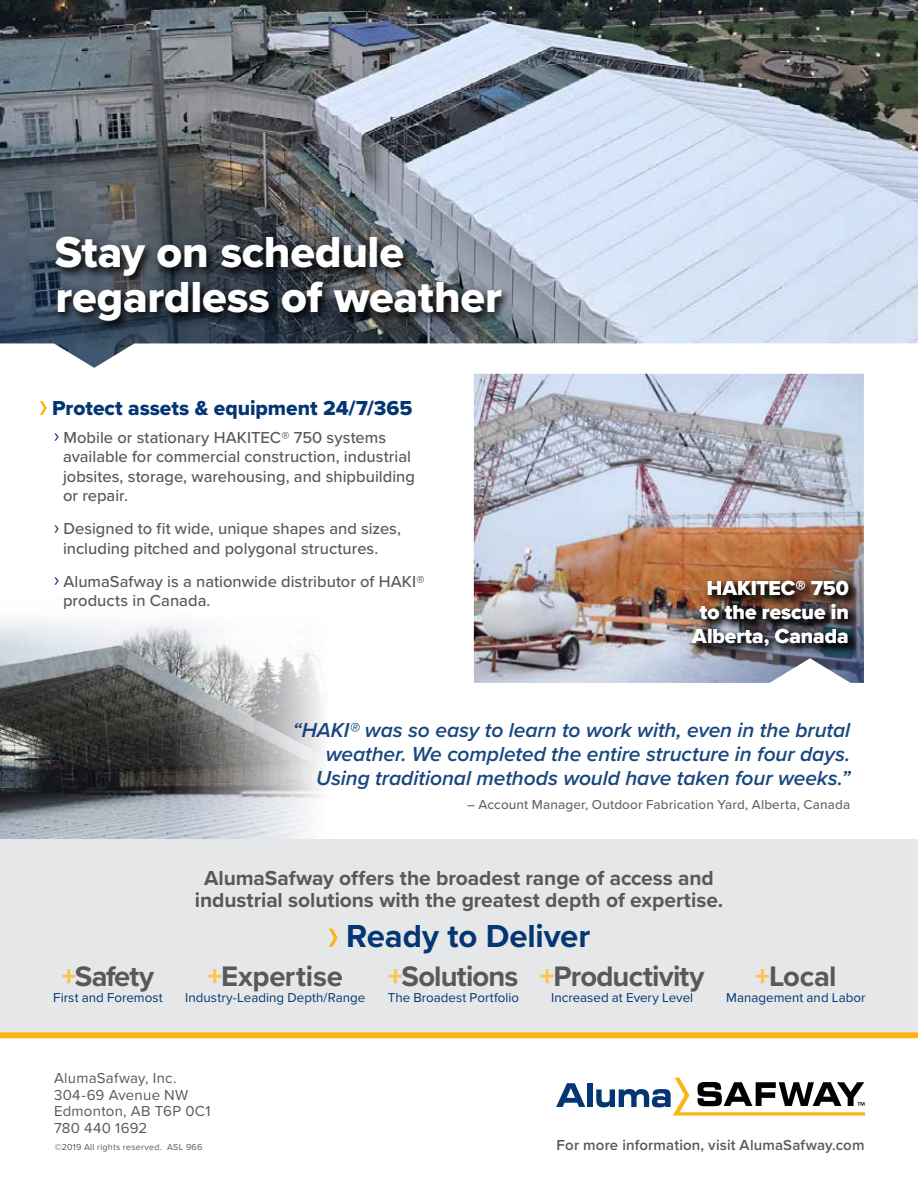
<style>
.page{position:relative;width:918px;height:1188px;background:#fff}
.page>*{position:absolute;margin:0;border:0;box-sizing:border-box;transform-origin:0 0}
.t1{font:45px/45px "Proxima Nova Extrabld";letter-spacing:-.005em;color:#fff}
.t2{font:700 33px "Proxima Nova";letter-spacing:-.005em;color:#043673}
.t3{font:700 29.25px "Proxima Nova";letter-spacing:-.025em;color:#58595b}
.t4{font:italic 600 21px/24px "Proxima Nova";letter-spacing:-.005em;color:#043673;text-align:right}
.t5{font:700 21px/22.5px "Proxima Nova";letter-spacing:-.005em;color:#58595b;text-align:center}
.t6{font:21px/24px "Proxima Nova Extrabld";color:#fff;text-align:right}
.t7{font:21px "Proxima Nova Extrabld";color:#043673}
.t8{font:500 16.5px/19.5px "Proxima Nova";color:#58595b}
.t9{font:15px/16.5px "Proxima Nova";letter-spacing:.015em;color:#58595b}
.t10{font:600 15px "Proxima Nova";letter-spacing:.01em;color:#58595b}
.t11{font:500 13.5px "Proxima Nova";letter-spacing:.01em;color:#58595b}
.t12{font:13.35px "Proxima Nova";letter-spacing:.005em;color:#043673}
.t13{font:9px "Proxima Nova";letter-spacing:.025em;color:#58595b}
.s1{font-size:20.7px;color:#043673}
.s2{font-family:"Proxima Nova Extrabld";font-weight:400;color:#fec24e}
</style>
<div class="page">
<img style="left:474px;top:374px;width:390px;height:118px">
<img style="left:474px;top:492px;width:390px;height:166px">
<svg style="left:473px;top:658px;width:391px;height:25px;background:#aab1c1"></svg>
<img style="left:0;top:619px;width:323px;height:219px">
<img style="left:0;top:0;width:918px;height:344px">
<svg style="left:0;top:20px;width:902px;height:348px;background:#9ba3af"></svg>
<svg style="left:40px;top:401px;width:7px;height:14px"></svg>
<svg style="left:52px;top:233px;width:461px;height:100px;background:#3d444c"></svg>
<img style="left:690px;top:577px;width:170px;height:80px">
<svg style="left:556px;top:1083px;width:29px;height:24px"></svg>
<div style="left:588px;top:1083px;width:5px;height:24px;background:#043673"></div>
<svg style="left:596px;top:1078px;width:269px;height:38px"></svg>
<div style="left:0;top:839px;width:918px;height:197px;background:#e6e7e8"></div>
<svg style="left:329px;top:929px;width:9px;height:18px"></svg>
<div style="left:0;top:1032px;width:918px;height:6px;background:#fcb515"></div>
<h1 class="t1" style="left:55px;top:229px;width:449px">Stay on schedule regardless of weather</h1>
<p class="t7" style="left:52px;top:392px;width:362px">Protect assets &amp; equipment 24/7/365</p>
<p class="t8" style="left:63px;top:427px;width:353px;text-indent:-9px"><span class="s1">›</span> Mobile or stationary HAKITEC® 750 systems available for commercial construction, industrial jobsites, storage, warehousing, and shipbuilding or repair.</p>
<p class="t8" style="left:63px;top:519px;width:339px;text-indent:-9px"><span class="s1">›</span> Designed to fit wide, unique shapes and sizes, including pitched and polygonal structures.</p>
<p class="t8" style="left:63px;top:571px;width:363px;text-indent:-9px"><span class="s1">›</span> AlumaSafway is a nationwide distributor of HAKI® products in Canada.</p>
<p class="t6" style="left:692px;top:576px;width:158px">HAKITEC® 750 to the rescue in<br>Alberta, Canada</p>
<p class="t4" style="left:293px;top:717px;width:559px">“HAKI® was so easy to learn to work with, even in the brutal weather. We completed the entire structure in four days.<br>Using traditional methods would have taken four weeks.”</p>
<p class="t11" style="left:467px;top:794px;width:385px">– Account Manager, Outdoor Fabrication Yard, Alberta, Canada</p>
<h3 class="t3" style="left:61px;top:954px;width:94px"><span class="s2">+</span>Safety</h3>
<p class="t12" style="left:53px;top:988px;width:111px">First and Foremost</p>
<p class="t5" style="left:195px;top:866px;width:530px">AlumaSafway offers the broadest range of access and industrial solutions with the greatest depth of expertise.</p>
<h2 class="t2" style="left:346px;top:911px;width:246px">Ready to Deliver</h2>
<h3 class="t3" style="left:540px;top:954px;width:166px"><span class="s2">+</span>Productivity</h3>
<p class="t12" style="left:551px;top:987px;width:144px">Increased at Every Level</p>
<h3 class="t3" style="left:388px;top:954px;width:132px"><span class="s2">+</span>Solutions</h3>
<p class="t12" style="left:388px;top:987px;width:133px">The Broadest Portfolio</p>
<h3 class="t3" style="left:207px;top:954px;width:137px"><span class="s2">+</span>Expertise</h3>
<p class="t12" style="left:185px;top:987px;width:182px">Industry-Leading Depth/Range</p>
<h3 class="t3" style="left:755px;top:954px;width:83px"><span class="s2">+</span>Local</h3>
<p class="t12" style="left:726px;top:987px;width:141px">Management and Labor</p>
<p class="t9" style="left:54px;top:1069px;width:158px">AlumaSafway, Inc.<br>304-69 Avenue NW<br>Edmonton, AB T6P 0C1<br>780 440 1692</p>
<p class="t13" style="left:55px;top:1141px;width:149px">©2019 All rights reserved. ASL 966</p>
<p class="t10" style="left:557px;top:1134px;width:309px">For more information, visit AlumaSafway.com</p>
</div>
